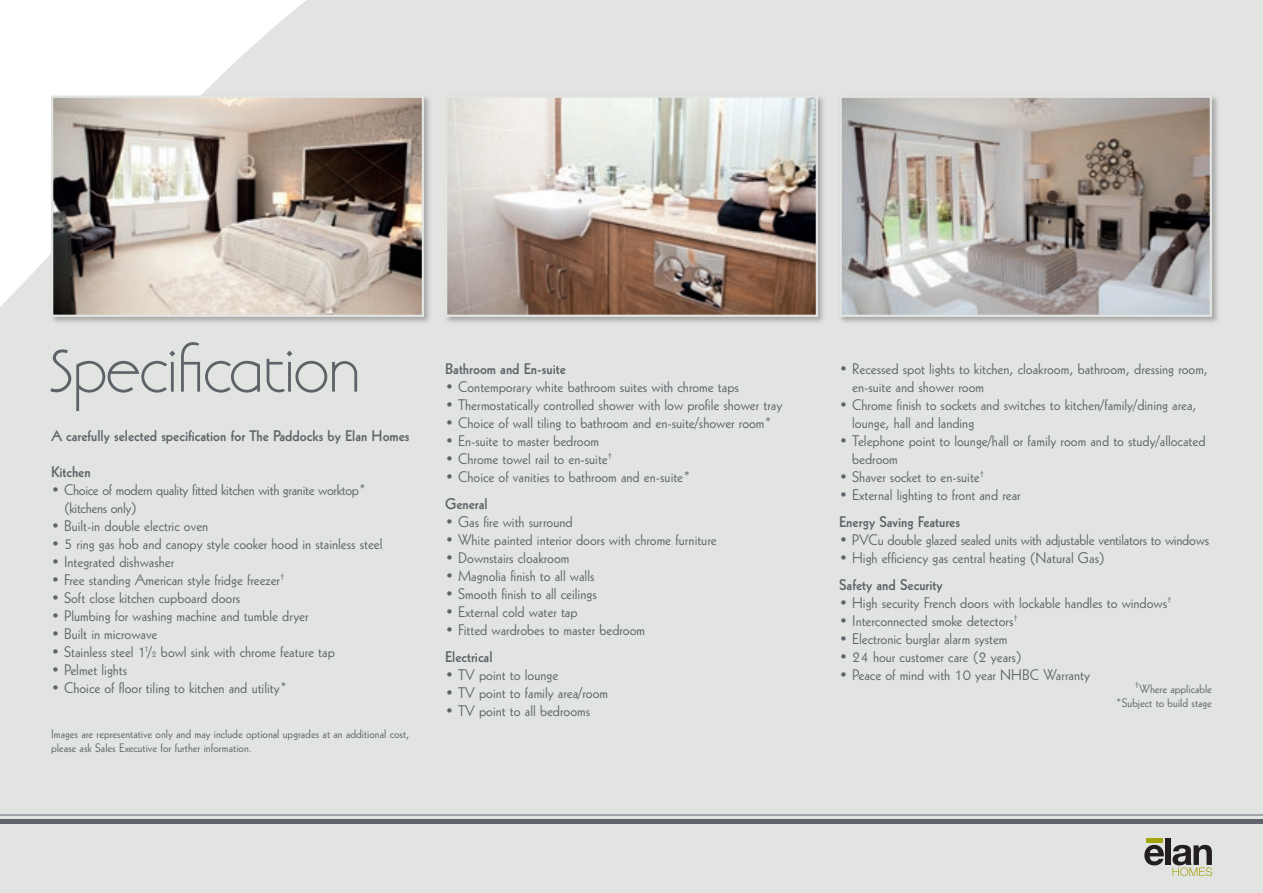
<style>
.page{position:relative;width:1263px;height:893px;background:#e2e4e2}
.page>*{position:absolute;margin:0;border:0;box-sizing:border-box;transform-origin:0 0}
.t1{font:300 73.5px "Banjoman Text";letter-spacing:-.03em;color:#5f6369}
.t2{font:15px/18px "Geometric 231 BT Roman C";color:#5f6369}
.t3{font:15px "Geometric 231 BT Bold C";color:#5f6369}
.t4{font:15px/18px "Geometric 231 BT Roman C";letter-spacing:-.02em;color:#5f6369}
.t5{font:12px/13.5px "Geometric 231 BT Roman C";color:#5f6369;text-align:right}
.s1{font-size:8.7px}
</style>
<div class="page">
<hr style="left:0;top:819px;width:1263px;height:4px;background:#5f6369">
<hr style="left:0;top:814px;width:1263px;height:2px;background:#a2a5aa">
<svg style="left:1144px;top:845px;width:20px;height:20px"></svg>
<div style="left:1165px;top:838px;width:6px;height:27px;background:#231f20"></div>
<div style="left:1146px;top:838px;width:16px;height:5px;background:#a3a50e"></div>
<svg style="left:1172px;top:845px;width:40px;height:31px"></svg>
<div style="left:443px;top:94px;width:383px;height:231px;background:#231f20;opacity:.3"></div>
<img style="left:448px;top:99px;width:367px;height:215px">
<div style="left:445px;top:96px;width:373px;height:221px;border:2px solid #e2e4e2"></div>
<div style="left:49px;top:94px;width:383px;height:231px;background:#231f20;opacity:.3"></div>
<img style="left:54px;top:99px;width:367px;height:215px">
<div style="left:51px;top:96px;width:373px;height:221px;border:2px solid #e2e4e2"></div>
<div style="left:838px;top:94px;width:381px;height:231px;background:#231f20;opacity:.3"></div>
<img style="left:842px;top:99px;width:367px;height:215px">
<div style="left:839px;top:96px;width:373px;height:221px;border:2px solid #e2e4e2"></div>
<h1 class="t1" style="left:50px;top:335px;width:313px">Specification</h1>
<p class="t3" style="left:51px;top:426px;width:360px">A carefully selected specification for The Paddocks by Elan Homes</p>
<p class="t3" style="left:51px;top:462px;width:41px">Kitchen</p>
<p class="t4" style="left:64px;top:480px;width:304px;text-indent:-13px">• Choice of modern quality fitted kitchen with granite worktop* (kitchens only)</p>
<p class="t2" style="left:51px;top:516px;width:159px">• Built-in double electric oven</p>
<p class="t2" style="left:51px;top:534px;width:333px">• 5 ring gas hob and canopy style cooker hood in stainless steel</p>
<p class="t2" style="left:51px;top:552px;width:125px">• Integrated dishwasher</p>
<p class="t2" style="left:51px;top:570px;width:235px">• Free standing American style fridge freezer<sup>†</sup></p>
<p class="t2" style="left:51px;top:588px;width:191px">• Soft close kitchen cupboard doors</p>
<p class="t2" style="left:51px;top:606px;width:259px">• Plumbing for washing machine and tumble dryer</p>
<p class="t2" style="left:51px;top:624px;width:108px">• Built in microwave</p>
<p class="t2" style="left:51px;top:642px;width:285px">• Stainless steel 1<sup>1</sup>/<span class="s1">2</span> bowl sink with chrome feature tap</p>
<p class="t2" style="left:51px;top:660px;width:78px">• Pelmet lights</p>
<p class="t2" style="left:51px;top:678px;width:238px">• Choice of floor tiling to kitchen and utility*</p>
<p class="t5" style="left:51px;top:727px;width:360px;text-align:left">Images are representative only and may include optional upgrades at an additional cost, please ask Sales Executive for further information.</p>
<p class="t3" style="left:445px;top:358px;width:122px">Bathroom and En-suite</p>
<p class="t2" style="left:445px;top:377px;width:295px">• Contemporary white bathroom suites with chrome taps</p>
<p class="t2" style="left:445px;top:395px;width:339px">• Thermostatically controlled shower with low profile shower tray</p>
<p class="t2" style="left:445px;top:413px;width:328px">• Choice of wall tiling to bathroom and en-suite/shower room*</p>
<p class="t2" style="left:445px;top:431px;width:155px">• En-suite to master bedroom</p>
<p class="t2" style="left:445px;top:449px;width:169px">• Chrome towel rail to en-suite<sup>†</sup></p>
<p class="t2" style="left:445px;top:467px;width:247px">• Choice of vanities to bathroom and en-suite*</p>
<p class="t3" style="left:445px;top:493px;width:44px">General</p>
<p class="t2" style="left:445px;top:512px;width:129px">• Gas fire with surround</p>
<p class="t2" style="left:445px;top:530px;width:273px">• White painted interior doors with chrome furniture</p>
<p class="t2" style="left:445px;top:548px;width:126px">• Downstairs cloakroom</p>
<p class="t2" style="left:445px;top:566px;width:151px">• Magnolia finish to all walls</p>
<p class="t2" style="left:445px;top:584px;width:153px">• Smooth finish to all ceilings</p>
<p class="t2" style="left:445px;top:602px;width:134px">• External cold water tap</p>
<p class="t2" style="left:445px;top:620px;width:202px">• Fitted wardrobes to master bedroom</p>
<p class="t3" style="left:445px;top:646px;width:49px">Electrical</p>
<p class="t2" style="left:445px;top:665px;width:115px">• TV point to lounge</p>
<p class="t2" style="left:445px;top:683px;width:164px">• TV point to family area/room</p>
<p class="t2" style="left:445px;top:701px;width:147px">• TV point to all bedrooms</p>
<p class="t2" style="left:852px;top:359px;width:357px;text-indent:-13px">• Recessed spot lights to kitchen, cloakroom, bathroom, dressing room, en-suite and shower room</p>
<p class="t2" style="left:852px;top:395px;width:346px;text-indent:-13px">• Chrome finish to sockets and switches to kitchen/family/dining area, lounge, hall and landing</p>
<p class="t2" style="left:852px;top:431px;width:355px;text-indent:-13px">• Telephone point to lounge/hall or family room and to study/allocated bedroom</p>
<p class="t2" style="left:839px;top:467px;width:146px">• Shaver socket to en-suite<sup>†</sup></p>
<p class="t2" style="left:839px;top:485px;width:183px">• External lighting to front and rear</p>
<p class="t3" style="left:839px;top:511px;width:122px">Energy Saving Features</p>
<p class="t2" style="left:839px;top:530px;width:371px">• PVCu double glazed sealed units with adjustable ventilators to windows</p>
<p class="t2" style="left:839px;top:548px;width:267px">• High efficiency gas central heating (Natural Gas)</p>
<p class="t3" style="left:839px;top:574px;width:105px">Safety and Security</p>
<p class="t2" style="left:839px;top:593px;width:334px">• High security French doors with lockable handles to windows<sup>†</sup></p>
<p class="t2" style="left:839px;top:611px;width:180px">• Interconnected smoke detectors<sup>†</sup></p>
<p class="t2" style="left:839px;top:629px;width:170px">• Electronic burglar alarm system</p>
<p class="t2" style="left:839px;top:647px;width:184px">• 24 hour customer care (2 years)</p>
<p class="t2" style="left:839px;top:665px;width:252px">• Peace of mind with 10 year NHBC Warranty</p>
<p class="t5" style="left:1116px;top:682px;width:98px"><sup>†</sup>Where applicable *Subject to build stage</p>
</div>
